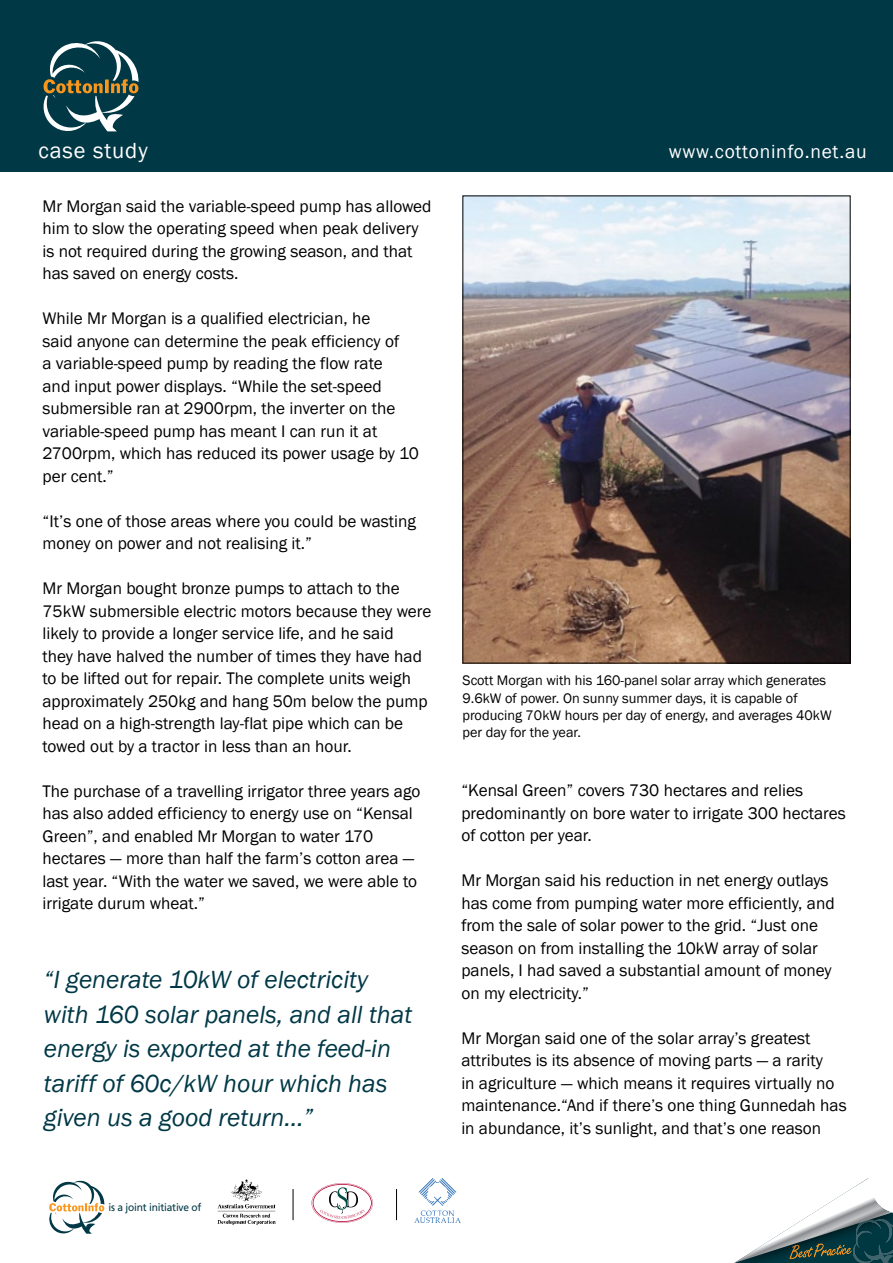
<style>
.page{position:relative;width:893px;height:1263px;background:#fff}
.page>*{position:absolute;margin:0;border:0;box-sizing:border-box;transform-origin:0 0}
.t1{font:italic 25.5px/34.5px "Franklin Gothic";color:#003846}
.t2{font:22.5px "Franklin Gothic";letter-spacing:.04em;color:#fff}
.t3{font:19.5px "Franklin Gothic";letter-spacing:.04em;color:#fff}
.t4{font:17.25px/22.5px "Franklin Gothic";color:#000}
.t5{font:14.25px/17.2px "Franklin Gothic";color:#000}
.t6{font:10.65px "Frutiger";letter-spacing:-.02em;color:#003846;scale:.95 1}
</style>
<div class="page">
<svg style="left:49px;top:1180px;width:56px;height:54px"></svg>
<img style="left:217px;top:1179px;width:59px;height:47px">
<svg style="left:312px;top:1183px;width:61px;height:40px"></svg>
<img style="left:414px;top:1178px;width:47px;height:45px">
<hr style="left:293px;top:1189px;width:1px;height:31px;background:#000">
<hr style="left:396px;top:1189px;width:1px;height:31px;background:#000">
<div style="left:0;top:0;width:893px;height:171px;background:#003846"></div>
<svg style="left:43px;top:41px;width:96px;height:91px"></svg>
<svg style="left:734px;top:1178px;width:159px;height:85px"></svg>
<img style="left:465px;top:198px;width:383px;height:463px">
<h2 class="t2" style="left:38px;top:136px;width:111px">case study</h2>
<p class="t3" style="left:669px;top:139px;width:199px">www.cottoninfo.net.au</p>
<p class="t4" style="left:43px;top:195px;width:391px">Mr Morgan said the variable-speed pump has allowed him to slow the operating speed when peak delivery is not required during the growing season, and that has saved on energy costs.</p>
<p class="t4" style="left:43px;top:307px;width:378px">While Mr Morgan is a qualified electrician, he<br>said anyone can determine the peak efficiency of<br>a variable-speed pump by reading the flow rate<br>and input power displays. “While the set-speed submersible ran at 2900rpm, the inverter on the variable-speed pump has meant I can run it at 2700rpm, which has reduced its power usage by 10 per cent.”</p>
<p class="t4" style="left:43px;top:510px;width:375px">“It’s one of those areas where you could be wasting money on power and not realising it.”</p>
<p class="t4" style="left:43px;top:577px;width:391px">Mr Morgan bought bronze pumps to attach to the 75kW submersible electric motors because they were likely to provide a longer service life, and he said<br>they have halved the number of times they have had to be lifted out for repair. The complete units weigh approximately 250kg and hang 50m below the pump head on a high-strength lay-flat pipe which can be towed out by a tractor in less than an hour.</p>
<p class="t4" style="left:43px;top:780px;width:379px">The purchase of a travelling irrigator three years ago has also added efficiency to energy use on “Kensal Green”, and enabled Mr Morgan to water 170 hectares — more than half the farm’s cotton area — last year. “With the water we saved, we were able to irrigate durum wheat.”</p>
<p class="t4" style="left:461px;top:780px;width:386px">“Kensal Green” covers 730 hectares and relies predominantly on bore water to irrigate 300 hectares of cotton per year.</p>
<p class="t5" style="left:463px;top:672px;width:371px">Scott Morgan with his 160-panel solar array which generates 9.6kW of power. On sunny summer days, it is capable of producing 70kW hours per day of energy, and averages 40kW per day for the year.</p>
<p class="t4" style="left:461px;top:870px;width:375px">Mr Morgan said his reduction in net energy outlays has come from pumping water more efficiently, and from the sale of solar power to the grid. “Just one season on from installing the 10kW array of solar panels, I had saved a substantial amount of money on my electricity.”</p>
<p class="t4" style="left:461px;top:1027px;width:387px">Mr Morgan said one of the solar array’s greatest attributes is its absence of moving parts — a rarity<br>in agriculture — which means it requires virtually no maintenance.“And if there’s one thing Gunnedah has in abundance, it’s sunlight, and that’s one reason</p>
<h1 class="t1" style="left:44px;top:963px;width:370px">“I generate 10kW of electricity with 160 solar panels, and all that energy is exported at the feed-in tariff of 60c/kW hour which has given us a good return…”</h1>
<p class="t6" style="left:108px;top:1201px;width:99px">is a joint initiative of</p>
</div>
